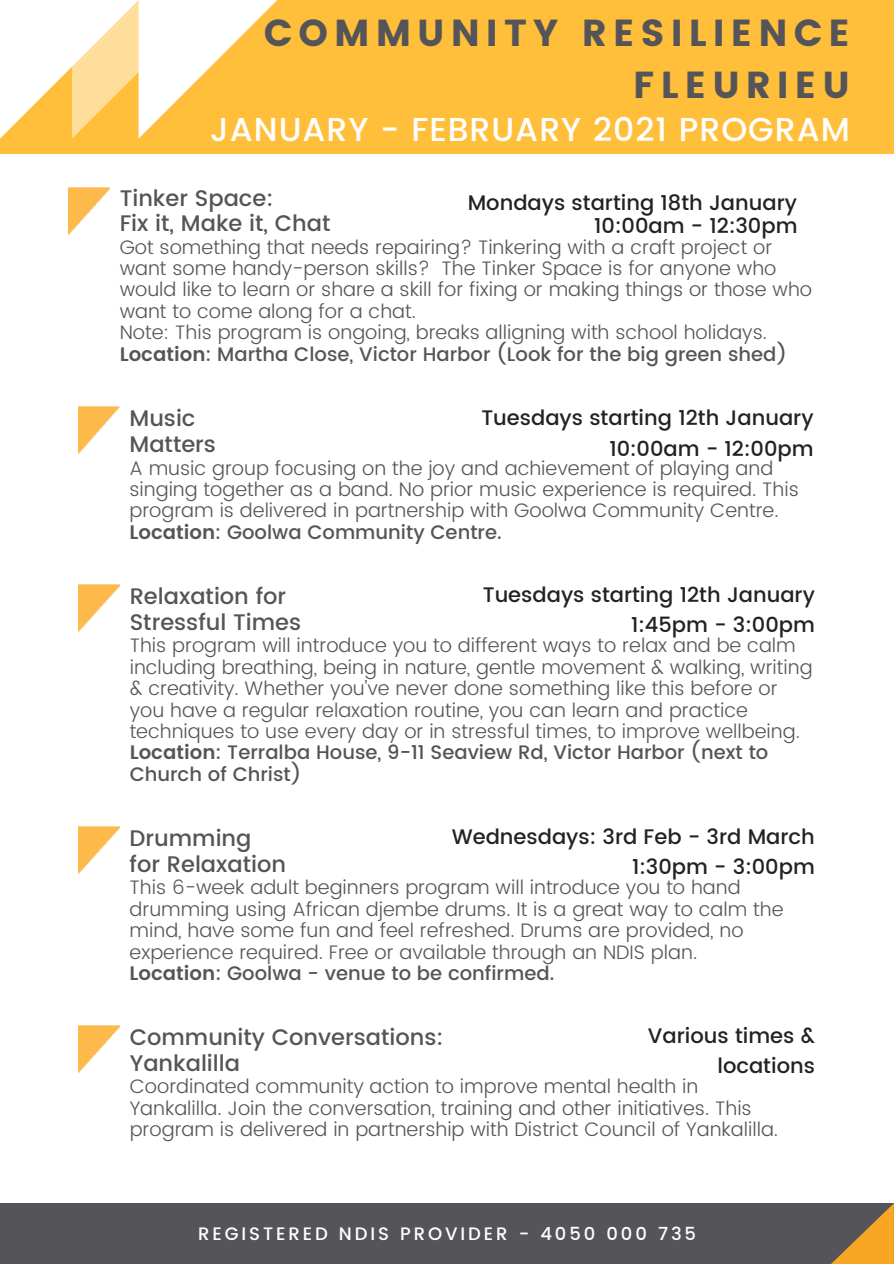
<style>
.page{position:relative;width:894px;height:1264px;background:#fff}
.page>*{position:absolute;margin:0;border:0;box-sizing:border-box;transform-origin:0 0}
.t1{font:37.5px/52.3px "Poppins";letter-spacing:.16em;color:#555559;text-align:right}
.t2{font:500 33px "Poppins";letter-spacing:.03em;color:#fff}
.t3{font:500 22.5px/26px "Poppins";color:#555559}
.t4{font:500 21px/29.2px "Poppins";color:#222;text-align:right}
.t5{font:300 19.5px/21.5px "Poppins";color:#555559}
.t6{font:500 18px "Poppins";letter-spacing:.16em;color:#fff}
.s1{font-weight:600}
.s2{font-weight:500}
</style>
<div class="page">
<div style="left:0;top:0;width:893px;height:153px;background:#ffbf3b"></div>
<div style="left:0;top:1203px;width:893px;height:60px;background:#555559"></div>
<svg style="left:832px;top:1204px;width:61px;height:59px"></svg>
<svg style="left:0;top:0;width:277px;height:138px"></svg>
<img style="left:69px;top:187px;width:40px;height:47px">
<img style="left:79px;top:406px;width:40px;height:48px">
<img style="left:79px;top:826px;width:40px;height:47px">
<img style="left:79px;top:584px;width:40px;height:47px">
<img style="left:79px;top:1025px;width:40px;height:47px">
<h1 class="t1" style="left:264px;top:7px;width:587px">COMMUNITY RESILIENCE<br>FLEURIEU</h1>
<h2 class="t2" style="left:210px;top:110px;width:641px">JANUARY - FEBRUARY 2021 PROGRAM</h2>
<p class="t3" style="left:120px;top:186px;width:212px;line-height:24.8px">Tinker Space:<br>Fix it, Make it, Chat</p>
<p class="t5" style="left:120px;top:236px;width:693px">Got something that needs repairing? Tinkering with a craft project or want some handy-person skills? The Tinker Space is for anyone who would like to learn or share a skill for fixing or making things or those who want to come along for a chat.<br>Note: This program is ongoing, breaks alligning with school holidays.<br><span class="s1">Location</span><span class="s2">: Martha Close, Victor Harbor (Look for the big green shed)</span></p>
<p class="t4" style="left:467px;top:188px;width:331px">Mondays starting 18th January</p>
<p class="t4" style="left:594px;top:211px;width:205px">10:00am - 12:30pm</p>
<p class="t4" style="left:481px;top:403px;width:333px">Tuesdays starting 12th January</p>
<p class="t3" style="left:129px;top:405px;width:88px">Music<br>Matters</p>
<p class="t5" style="left:129px;top:457px;width:670px">A music group focusing on the joy and achievement of playing and singing together as a band. No prior music experience is required. This program is delivered in partnership with Goolwa Community Centre.<br><span class="s1">Location</span><span class="s2">: Goolwa Community Centre.</span></p>
<p class="t4" style="left:609px;top:434px;width:206px">10:00am - 12:00pm</p>
<p class="t4" style="left:482px;top:580px;width:333px">Tuesdays starting 12th January<br>1:45pm - 3:00pm</p>
<p class="t3" style="left:130px;top:583px;width:173px">Relaxation for<br>Stressful Times</p>
<p class="t5" style="left:130px;top:635px;width:684px">This program will introduce you to different ways to relax and be calm including breathing, being in nature, gentle movement &amp; walking, writing &amp; creativity. Whether you’ve never done something like this before or you have a regular relaxation routine, you can learn and practice techniques to use every day or in stressful times, to improve wellbeing.<br><span class="s1">Location</span><span class="s2">: Terralba House, 9-11 Seaview Rd, Victor Harbor (next to Church of Christ)</span></p>
<p class="t3" style="left:129px;top:825px;width:158px">Drumming for Relaxation</p>
<p class="t5" style="left:129px;top:876px;width:655px">This 6-week adult beginners program will introduce you to hand drumming using African djembe drums. It is a great way to calm the mind, have some fun and feel refreshed. Drums are provided, no experience required. Free or available through an NDIS plan.<br><span class="s1">Location</span><span class="s2">: Goolwa - venue to be confirmed.</span></p>
<p class="t4" style="left:451px;top:822px;width:364px">Wednesdays: 3rd Feb - 3rd March<br>1:30pm - 3:00pm</p>
<p class="t4" style="left:647px;top:1021px;width:168px">Various times &amp; locations</p>
<p class="t3" style="left:130px;top:1024px;width:315px">Community Conversations:<br>Yankalilla</p>
<p class="t5" style="left:130px;top:1075px;width:649px">Coordinated community action to improve mental health in<br>Yankalilla. Join the conversation, training and other initiatives. This program is delivered in partnership with District Council of Yankalilla.</p>
<p class="t6" style="left:198px;top:1223px;width:499px">REGISTERED NDIS PROVIDER - 4050 000 735</p>
</div>
